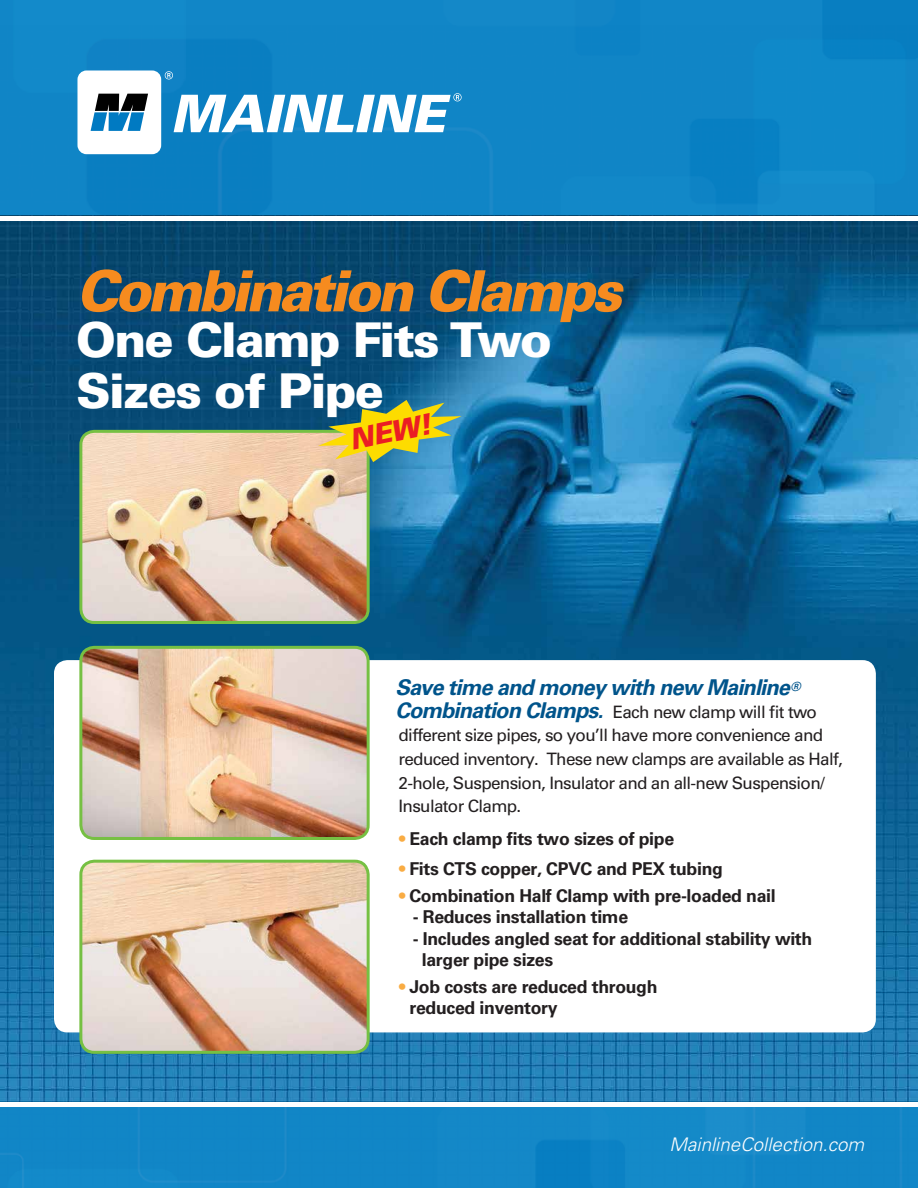
<style>
.page{position:relative;width:918px;height:1188px;background:#fff}
.page>*{position:absolute;margin:0;border:0;box-sizing:border-box;transform-origin:0 0}
.t1{font:italic 900 56.85px "Univers LT Std";letter-spacing:-.06em;color:#f68b1f;scale:.95 1}
.t2{font:900 48px/51px "Univers LT Std";letter-spacing:-.04em;color:#fff}
.t3{font:italic 900 28.65px "Univers LT Std";color:#eb1d24}
.t4{font:italic 700 21.75px/23.1px "Univers LT Std";letter-spacing:-.04em;color:#00548b}
.t5{font:italic 300 18.75px "Univers LT Std";color:#fff}
.t6{font:700 17.7px/21.3px "Univers LT Std";letter-spacing:-.02em;color:#231f20}
.t7{font:17.1px/23.5px "Univers LT Std";letter-spacing:-.04em;color:#231f20}
.s1{font-weight:700;font-style:italic;font-size:21.75px;color:#00548b}
.s2{color:#f9ac43}
</style>
<div class="page">
<img style="left:0;top:214px;width:918px;height:888px">
<div style="left:0;top:0;width:918px;height:214px;background:#1085c6"></div>
<hr style="left:0;top:216px;width:918px;height:4px;background:#fff">
<div style="left:54px;top:660px;width:822px;height:372px;background:#fff;border-radius:13px"></div>
<img style="left:81px;top:431px;width:287px;height:191px">
<div style="left:79px;top:430px;width:291px;height:194px;border:3px solid #76c043;border-radius:14px"></div>
<img style="left:81px;top:647px;width:287px;height:189px">
<div style="left:79px;top:646px;width:291px;height:194px;border:3px solid #76c043;border-radius:14px"></div>
<img style="left:81px;top:862px;width:287px;height:190px">
<div style="left:79px;top:860px;width:291px;height:194px;border:3px solid #76c043;border-radius:14px"></div>
<svg style="left:318px;top:400px;width:144px;height:62px;background:#98ab5b"></svg>
<svg style="left:174px;top:93px;width:288px;height:39px"></svg>
<div style="left:77px;top:70px;width:84px;height:84px;background:#fff;border-radius:9px"></div>
<svg style="left:91px;top:94px;width:57px;height:37px"></svg>
<svg style="left:165px;top:71px;width:8px;height:8px"></svg>
<img style="left:0;top:1107px;width:918px;height:81px">
<h1 class="t1" style="left:76px;top:255px;width:576px">Combination Clamps</h1>
<h2 class="t2" style="left:76px;top:314px;width:477px">One Clamp Fits Two<br>Sizes of Pipe</h2>
<h3 class="t3" style="left:346px;top:423px;width:84px;rotate:-12deg">NEW!</h3>
<p class="t4" style="left:395px;top:676px;width:407px">Save time and money with new Mainline<sup>®<br></sup>C ombina</p>
<p class="t7" style="left:399px;top:700px;width:446px;text-indent:84px"><span class="s1">tion C lamps.</span> Each new clamp will fit two different size pipes, so you’ll have more convenience and reduced inventory. These new clamps are available as Half, 2-hole, Suspension, Insulator and an all-new Suspension/ Insulator Clamp.</p>
<p class="t6" style="left:399px;top:828px;width:277px"><span class="s2">•</span> Each clamp fits two sizes of pipe</p>
<p class="t6" style="left:399px;top:858px;width:325px"><span class="s2">•</span> Fits CTS copper, CPVC and PEX tubing</p>
<p class="t6" style="left:399px;top:886px;width:378px"><span class="s2">•</span> Combination Half Clamp with pre-loaded nail</p>
<p class="t6" style="left:413px;top:907px;width:217px">- Reduces installation time</p>
<p class="t6" style="left:422px;top:928px;width:392px;text-indent:-9px">- Includes angled seat for additional stability with larger pipe sizes</p>
<p class="t6" style="left:410px;top:976px;width:250px;text-indent:-11px"><span class="s2">•</span> Job costs are reduced through reduced inventory</p>
<p class="t5" style="left:670px;top:1133px;width:196px">MainlineCollection.com</p>
</div>
